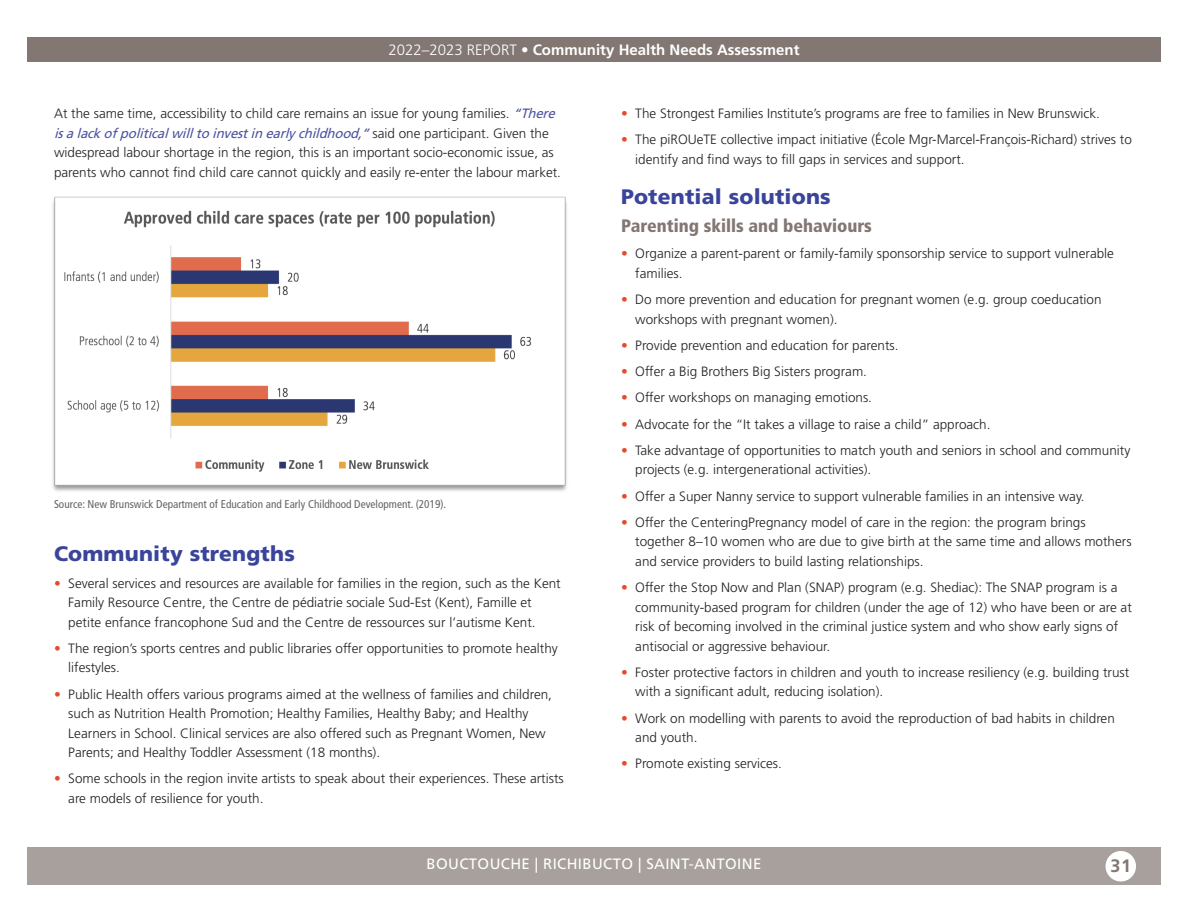
<style>
.page{position:relative;width:1188px;height:918px;background:#fff}
.page>*{position:absolute;margin:0;border:0;box-sizing:border-box;transform-origin:0 0}
.t1{font:900 21px "Frutiger LT Std";letter-spacing:.01em;color:#39449a}
.t2{font:900 condensed 18px "Frutiger LT Std";color:#827772}
.t3{font:700 18px "Frutiger LT Std";color:#827772}
.t4{font:700 15px "Frutiger LT Std";color:#fff}
.t5{font:15px "Frutiger LT Std";letter-spacing:.025em;color:#fff}
.t6{font:300 13.5px/19.5px "Frutiger LT Std";color:#231f20}
.Footnote{font:condensed 11.25px "Frutiger LT Std";color:#636366}
.s1{font-weight:300}
.s2{font-weight:400;font-style:italic;color:#4c53a1}
.s3{color:#e44b2d}
</style>
<div class="page">
<div style="left:27px;top:848px;width:1134px;height:37px;background:#a7a09c"></div>
<div style="left:1106px;top:851px;width:30px;height:31px;background:#fff;border-radius:50%"></div>
<div style="left:27px;top:38px;width:1134px;height:24px;background:#827772"></div>
<img style="left:52px;top:196px;width:515px;height:295px">
<p class="t4" style="left:388px;top:41px;width:413px"><span class="s1">2022–2023 REPORT</span> • Community Health Needs Assessment</p>
<p class="t6" style="left:54px;top:104px;width:509px">At the same time, accessibility to child care remains an issue for young families. <span class="s2">“There isalackofpoliticalwilltoinvestinearlychildhood,”</span>s a i d o n e p a r t i c i p a n t . G i v e n t h e widespread labour shortage in the region, this is an important socio-economic issue, as parents who cannot find child care cannot quickly and easily re-enter the labour market.</p>
<p class="Footnote" style="left:54px;top:497px;width:394px">Source: New Brunswick Department of Education and Early Childhood Development. (2019).</p>
<p class="t1" style="left:54px;top:541px;width:242px">Community strengths</p>
<p class="t6" style="left:68px;top:573px;width:494px;text-indent:-14px"><span class="s3">•</span> Several services and resources are available for families in the region, such as the Kent<br>Family Resource Centre, the Centre de pédiatrie sociale Sud-Est (Kent), Famille et petite enfance francophone Sud and the Centre de ressources sur l’autisme Kent.</p>
<p class="t6" style="left:68px;top:639px;width:491px;text-indent:-14px"><span class="s3">•</span> The region’s sports centres and public libraries offer opportunities to promote healthy lifestyles.</p>
<p class="t6" style="left:68px;top:684px;width:485px;text-indent:-14px"><span class="s3">•</span> Public Health offers various programs aimed at the wellness of families and children, such as Nutrition Health Promotion; Healthy Families, Healthy Baby; and Healthy Learners in School. Clinical services are also offered such as Pregnant Women, New Parents; and Healthy Toddler Assessment (18 months).</p>
<p class="t6" style="left:68px;top:769px;width:497px;text-indent:-14px"><span class="s3">•</span> Some schools in the region invite artists to speak about their experiences. These artists are models of resilience for youth.</p>
<p class="t6" style="left:621px;top:104px;width:481px"><span class="s3">•</span> The Strongest Families Institute’s programs are free to families in New Brunswick.</p>
<p class="t6" style="left:635px;top:130px;width:498px;text-indent:-14px"><span class="s3">•</span> The piROUeTE collective impact initiative (École Mgr-Marcel-François-Richard) strives to identify and find ways to fill gaps in services and support.</p>
<p class="t1" style="left:621px;top:184px;width:211px">Potential solutions</p>
<p class="t2" style="left:621px;top:215px;width:252px">Parenting skills and behaviours</p>
<p class="t6" style="left:635px;top:244px;width:480px;text-indent:-14px"><span class="s3">•</span> Organize a parent-parent or family-family sponsorship service to support vulnerable families.</p>
<p class="t6" style="left:635px;top:290px;width:468px;text-indent:-14px"><span class="s3">•</span> Do more prevention and education for pregnant women (e.g. group coeducation workshops with pregnant women).</p>
<p class="t6" style="left:621px;top:336px;width:279px"><span class="s3">•</span> Provide prevention and education for parents.</p>
<p class="t6" style="left:621px;top:362px;width:248px"><span class="s3">•</span> Offer a Big Brothers Big Sisters program.</p>
<p class="t6" style="left:621px;top:388px;width:253px"><span class="s3">•</span> Offer workshops on managing emotions.</p>
<p class="t6" style="left:621px;top:414px;width:371px"><span class="s3">•</span> Advocate for the “It takes a village to raise a child” approach.</p>
<p class="t6" style="left:635px;top:441px;width:497px;text-indent:-14px"><span class="s3">•</span> Take advantage of opportunities to match youth and seniors in school and community projects (e.g. intergenerational activities).</p>
<p class="t6" style="left:621px;top:486px;width:465px"><span class="s3">•</span> Offer a Super Nanny service to support vulnerable families in an intensive way.</p>
<p class="t6" style="left:635px;top:513px;width:498px;text-indent:-14px"><span class="s3">•</span> Offer the CenteringPregnancy model of care in the region: the program brings together 8–10 women who are due to give birth at the same time and allows mothers and service providers to build lasting relationships.</p>
<p class="t6" style="left:635px;top:578px;width:498px;text-indent:-14px"><span class="s3">•</span> Offer the Stop Now and Plan (SNAP) program (e.g. Shediac): The SNAP program is a community-based program for children (under the age of 12) who have been or are at risk of becoming involved in the criminal justice system and who show early signs of antisocial or aggressive behaviour.</p>
<p class="t6" style="left:635px;top:663px;width:496px;text-indent:-14px"><span class="s3">•</span> Foster protective factors in children and youth to increase resiliency (e.g. building trust with a significant adult, reducing isolation).</p>
<p class="t6" style="left:635px;top:708px;width:481px;text-indent:-14px"><span class="s3">•</span> Work on modelling with parents to avoid the reproduction of bad habits in children and youth.</p>
<p class="t6" style="left:621px;top:754px;width:163px"><span class="s3">•</span> Promote existing services.</p>
<p class="t5" style="left:427px;top:855px;width:336px">BOUCTOUCHE | RICHIBUCTO | SAINT-ANTOINE</p>
<h2 class="t3" style="left:1111px;top:855px;width:22px">31</h2>
</div>
